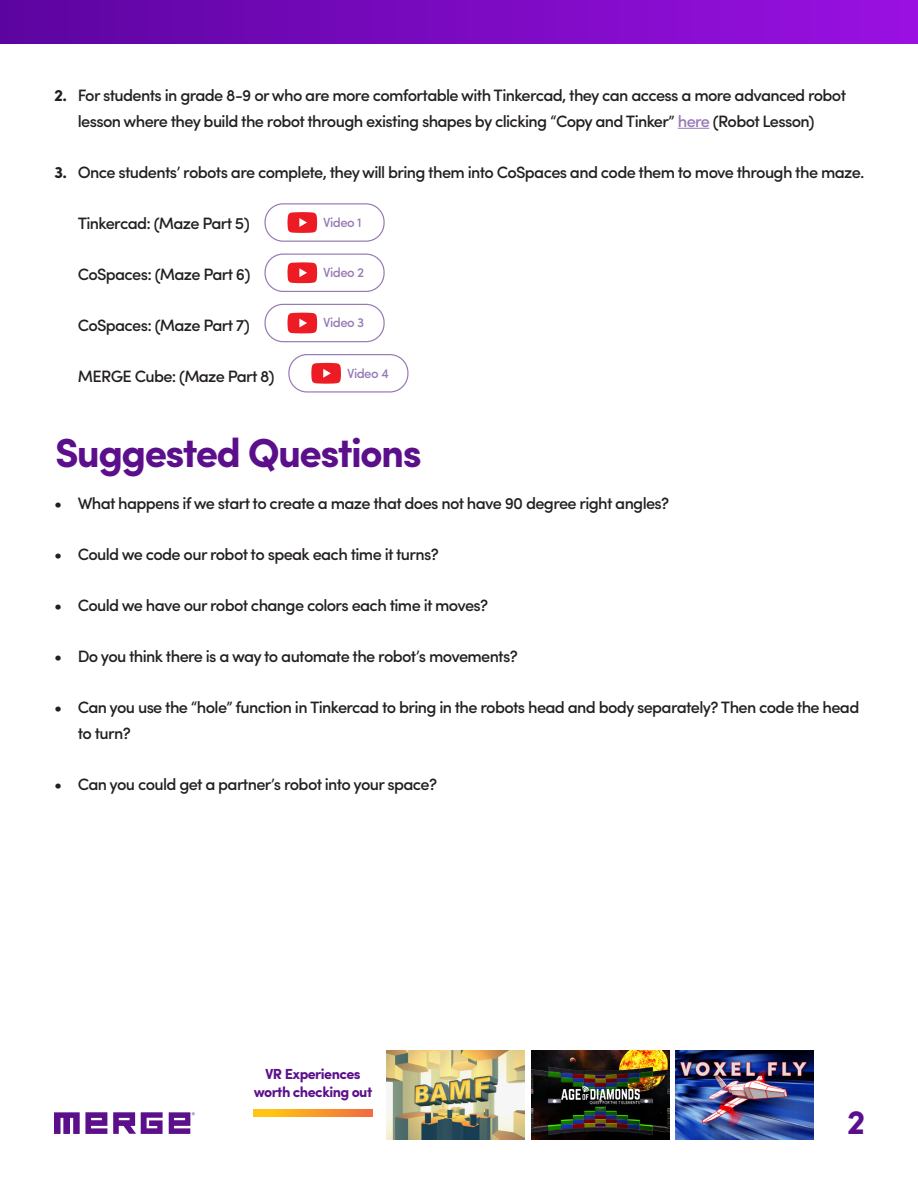
<style>
.page{position:relative;width:918px;height:1188px;background:#fff}
.page>*{position:absolute;margin:0;border:0;box-sizing:border-box;transform-origin:0 0}
.t1{font:700 40.8px "Sofia Pro";letter-spacing:-.04em;color:#5c0f8b}
.t2{font:700 34.2px "Sofia Pro";color:#5c0f8b}
.t3{font:500 16.5px/25.5px "Sofia Pro";letter-spacing:-.04em;color:#231f20}
.t4{font:700 16.5px "Sofia Pro";color:#231f20}
.t5{font:700 14.55px/17.9px "Sofia Pro";letter-spacing:-.04em;color:#5c0f8b;text-align:center}
.t6{font:500 13.2px "Sofia Pro";letter-spacing:-.04em;color:#977ab5}
.s1{color:#977ab5}
</style>
<div class="page">
<svg style="left:54px;top:1112px;width:53px;height:22px"></svg>
<svg style="left:113px;top:1112px;width:50px;height:22px"></svg>
<svg style="left:169px;top:1112px;width:26px;height:22px"></svg>
<hr style="left:678px;top:128px;width:31px;height:1px;background:#977ab5">
<div style="left:0;top:0;width:918px;height:43px;background:linear-gradient(to right,#5c04a0,#9a11e2)"></div>
<div style="left:264px;top:254px;width:121px;height:38px;border:1px solid #977ab5;border-radius:18px"></div>
<svg style="left:287px;top:262px;width:30px;height:21px"></svg>
<div style="left:264px;top:304px;width:121px;height:38px;border:1px solid #977ab5;border-radius:18px"></div>
<svg style="left:287px;top:313px;width:30px;height:20px"></svg>
<div style="left:288px;top:354px;width:121px;height:39px;border:1px solid #977ab5;border-radius:18px"></div>
<svg style="left:311px;top:363px;width:30px;height:21px"></svg>
<div style="left:264px;top:203px;width:121px;height:39px;border:1px solid #977ab5;border-radius:18px"></div>
<svg style="left:287px;top:212px;width:30px;height:21px"></svg>
<svg style="left:253px;top:1109px;width:120px;height:8px"></svg>
<img style="left:531px;top:1050px;width:138px;height:90px">
<img style="left:676px;top:1050px;width:138px;height:90px">
<img style="left:387px;top:1050px;width:137px;height:90px">
<p class="t4" style="left:54px;top:83px;width:14px">2.</p>
<p class="t4" style="left:54px;top:159px;width:15px">3.</p>
<p class="t3" style="left:78px;top:81px;width:770px">For students in grade 8-9 or who are more comfortable with Tinkercad, they can access a more advanced robot lesson where they build the robot through existing shapes by clicking “Copy and Tinker” <span class="s1">here</span> (Robot Lesson)</p>
<p class="t3" style="left:78px;top:158px;width:788px">Once students’ robots are complete, they will bring them into CoSpaces and code them to move through the maze.</p>
<p class="t3" style="left:78px;top:209px;width:173px">Tinkercad: (Maze Part 5)</p>
<p class="t3" style="left:78px;top:260px;width:174px">CoSpaces: (Maze Part 6)</p>
<p class="t3" style="left:78px;top:311px;width:174px">CoSpaces: (Maze Part 7)</p>
<p class="t3" style="left:78px;top:362px;width:198px">MERGE Cube: (Maze Part 8)</p>
<p class="t6" style="left:323px;top:212px;width:40px">Video 1</p>
<p class="t6" style="left:323px;top:263px;width:43px">Video 2</p>
<p class="t6" style="left:323px;top:313px;width:43px">Video 3</p>
<p class="t6" style="left:347px;top:363px;width:43px">Video 4</p>
<h1 class="t1" style="left:55px;top:421px;width:368px">Suggested Questions</h1>
<p class="t4" style="left:54px;top:491px;width:10px">•</p>
<p class="t4" style="left:54px;top:542px;width:10px">•</p>
<p class="t4" style="left:54px;top:593px;width:10px">•</p>
<p class="t4" style="left:54px;top:644px;width:10px">•</p>
<p class="t4" style="left:54px;top:695px;width:10px">•</p>
<p class="t4" style="left:54px;top:771px;width:10px">•</p>
<p class="t3" style="left:78px;top:489px;width:593px">What happens if we start to create a maze that does not have 90 degree right angles?</p>
<p class="t3" style="left:78px;top:540px;width:362px">Could we code our robot to speak each time it turns?</p>
<p class="t3" style="left:78px;top:591px;width:412px">Could we have our robot change colors each time it moves?</p>
<p class="t3" style="left:78px;top:642px;width:442px">Do you think there is a way to automate the robot’s movements?</p>
<p class="t3" style="left:78px;top:693px;width:783px">Can you use the “hole” function in Tinkercad to bring in the robots head and body separately? Then code the head to turn?</p>
<p class="t3" style="left:78px;top:770px;width:361px">Can you could get a partner’s robot into your space?</p>
<p class="t5" style="left:254px;top:1064px;width:120px">VR Experiences worth checking out</p>
<h2 class="t2" style="left:847px;top:1096px;width:20px">2</h2>
</div>
